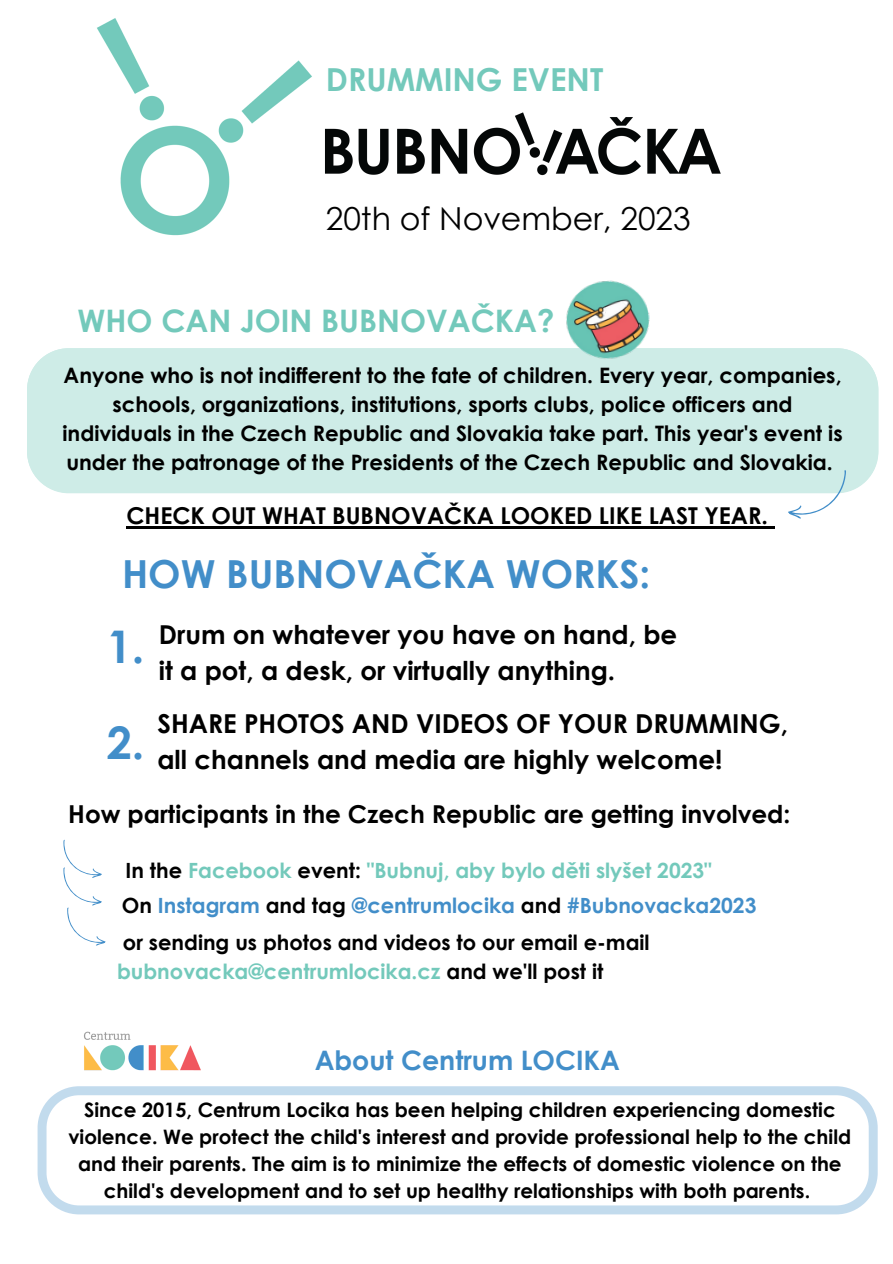
<style>
.page{position:relative;width:893px;height:1264px;background:#fff}
.page>*{position:absolute;margin:0;border:0;box-sizing:border-box;transform-origin:0 0}
.t1{font:700 45px "Century Gothic";color:#428ec9}
.t2{font:700 38.7px "Century Gothic";color:#428ec9}
.t3{font:31.65px "Century Gothic";color:#000}
.t4{font:700 31.65px "Century Gothic";color:#73c9bb}
.t5{font:700 31.05px "Century Gothic";color:#73c9bb}
.t6{font:700 26.85px "Century Gothic";color:#428ec9}
.t7{font:700 26.1px/36px "Century Gothic";color:#000}
.t8{font:700 24.6px "Century Gothic";color:#000}
.t9{font:700 23.25px "Century Gothic";color:#000}
.t10{font:700 21.3px/29.2px "Century Gothic";color:#000;text-align:center}
.t11{font:700 21px/29.2px "Century Gothic";color:#000}
.t12{font:700 21px "Century Gothic";color:#73c9bb}
.t13{font:700 21px "Century Gothic";color:#428ec9}
.t14{font:700 19.8px/27px "Century Gothic";color:#000;text-align:center}
.s1{color:#000}
.s2{color:#73c9bb}
</style>
<div class="page">
<img style="left:84px;top:1031px;width:117px;height:40px">
<div style="left:27px;top:348px;width:851px;height:145px;background:#ceece7"></div>
<svg style="left:785px;top:469px;width:75px;height:50px"></svg>
<hr style="left:126px;top:526px;width:642px;height:2px;background:#000">
<svg style="left:768px;top:526px;width:6px;height:2px"></svg>
<img style="left:551px;top:280px;width:110px;height:88px">
<svg style="left:38px;top:1086px;width:839px;height:128px"></svg>
<svg style="left:63px;top:839px;width:43px;height:107px"></svg>
<img style="left:325px;top:112px;width:396px;height:64px">
<img style="left:97px;top:18px;width:215px;height:218px">
<p class="t4" style="left:326px;top:59px;width:279px">DRUMMING EVENT</p>
<p class="t3" style="left:326px;top:198px;width:366px">20th of November, 2023</p>
<p class="t5" style="left:78px;top:301px;width:478px">WHO CAN JOIN BUBNOVAČKA?</p>
<p class="t10" style="left:63px;top:359px;width:781px">Anyone who is not indifferent to the fate of children. Every year, companies, schools, organizations, institutions, sports clubs, police officers and individuals in the Czech Republic and Slovakia take part. This year's event is under the patronage of the Presidents of the Czech Republic and Slovakia.</p>
<p class="t9" style="left:126px;top:501px;width:643px">CHECK OUT WHAT BUBNOVAČKA LOOKED LIKE LAST YEAR.</p>
<p class="t2" style="left:122px;top:549px;width:530px">HOW BUBNOVAČKA WORKS:</p>
<p class="t7" style="left:159px;top:615px;width:519px">Drum on whatever you have on hand, be it a pot, a desk, or virtually anything.</p>
<p class="t7" style="left:157px;top:704px;width:632px">SHARE PHOTOS AND VIDEOS OF YOUR DRUMMING,</p>
<p class="t7" style="left:157px;top:740px;width:566px">all channels and media are highly welcome!</p>
<p class="t1" style="left:107px;top:618px;width:39px">1.</p>
<p class="t1" style="left:107px;top:713px;width:39px">2.</p>
<p class="t8" style="left:68px;top:798px;width:723px">How participants in the Czech Republic are getting involved:</p>
<p class="t12" style="left:125px;top:857px;width:587px"><span class="s1">In the</span> Facebook <span class="s1">event:</span> "Bubnuj, aby bylo děti slyšet 2023"</p>
<p class="t13" style="left:122px;top:892px;width:636px"><span class="s1">On</span> Instagram <span class="s1">and tag</span> @centrumlocika <span class="s1">and</span> #Bubnovacka2023</p>
<p class="t11" style="left:117px;top:926px;width:534px">or sending us photos and videos to our email e-mail <span class="s2">bubnovacka@centrumlocika.cz</span> and we'll post it</p>
<p class="t6" style="left:315px;top:1042px;width:307px">About Centrum LOCIKA</p>
<p class="t14" style="left:68px;top:1095px;width:784px">Since 2015, Centrum Locika has been helping children experiencing domestic violence. We protect the child's interest and provide professional help to the child and their parents. The aim is to minimize the effects of domestic violence on the child's development and to set up healthy relationships with both parents.</p>
</div>
